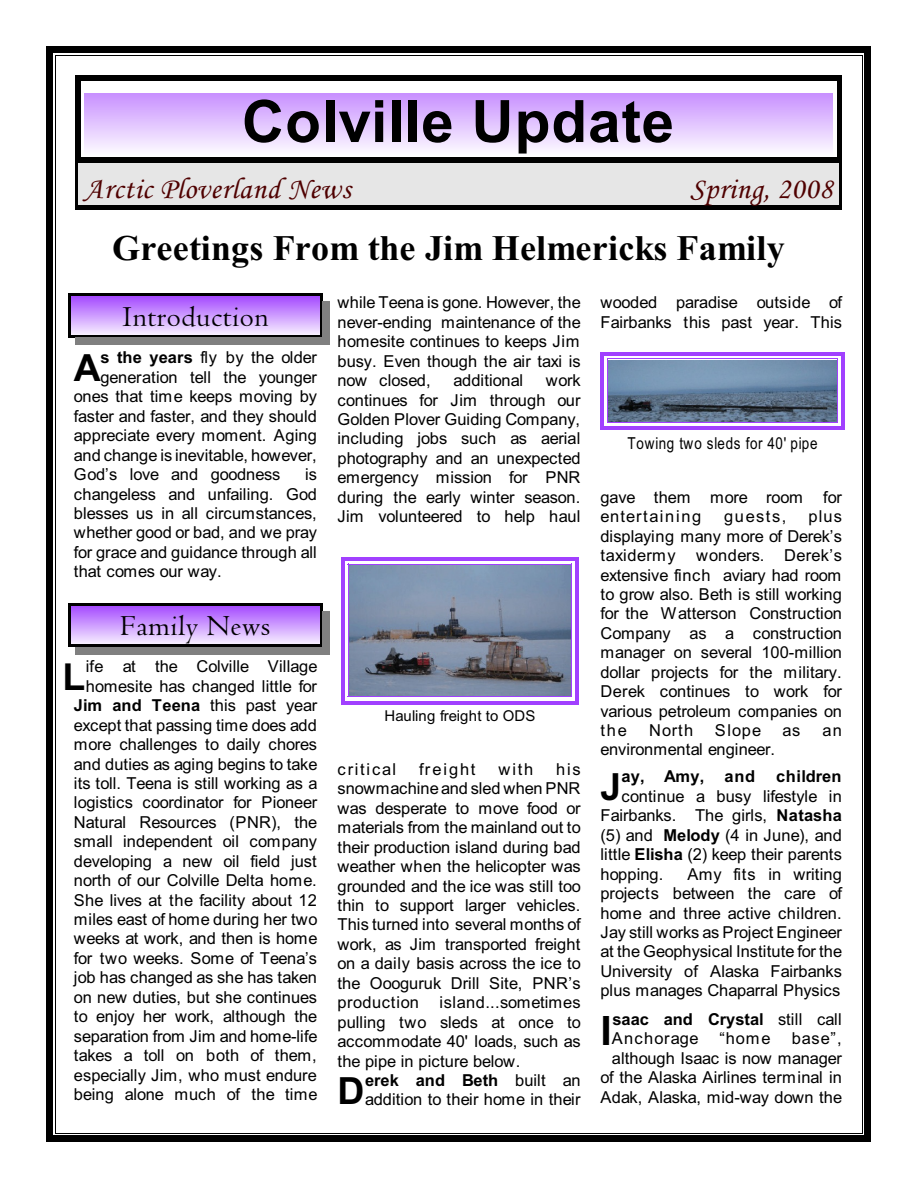
<style>
.page{position:relative;width:918px;height:1188px;background:#fff}
.page>*{position:absolute;margin:0;border:0;box-sizing:border-box;transform-origin:0 0}
.t1{font:700 58.5px "Arial";letter-spacing:.01em;color:#000}
.t2{font:700 40.5px "Arial";color:#000}
.t3{font:700 37.5px "Arial";color:#000}
.t4{font:700 36px "Times New Roman";letter-spacing:.005em;color:#000}
.t5{font:italic 30px "Monotype Corsiva";letter-spacing:.025em;color:#4f0000}
.t6{font:30px "Centaur";letter-spacing:.02em;color:#000}
.t7{font:16.5px/19.5px "Arial";color:#000;text-align:justify}
.t8{font:16.5px/19.5px "Arial";letter-spacing:.065em;color:#000}
.t9{font:16.5px "Arial Narrow";letter-spacing:.04em;color:#000}
.t10{font:700 16.5px "Arial";letter-spacing:.01em;color:#000}
.t11{font:16.5px "Arial";letter-spacing:.11em;color:#000}
.t12{font:16.5px "Arial";letter-spacing:.1em;color:#000}
.t13{font:15px "Arial";letter-spacing:.005em;color:#000}
.s1{font-weight:700}
</style>
<div class="page">
<hr style="left:55px;top:55px;width:1px;height:1078px;background:#000">
<hr style="left:862px;top:55px;width:1px;height:1078px;background:#000">
<hr style="left:55px;top:55px;width:807px;height:1px;background:#000">
<hr style="left:55px;top:1133px;width:807px;height:1px;background:#000">
<div style="left:46px;top:46px;width:7px;height:1096px;background:#000"></div>
<div style="left:865px;top:46px;width:6px;height:1096px;background:#000"></div>
<div style="left:46px;top:46px;width:825px;height:7px;background:#000"></div>
<div style="left:46px;top:1136px;width:825px;height:6px;background:#000"></div>
<hr style="left:76px;top:76px;width:2px;height:84px;background:#000">
<hr style="left:840px;top:76px;width:2px;height:84px;background:#000">
<hr style="left:76px;top:76px;width:766px;height:2px;background:#000">
<hr style="left:78px;top:78px;width:2px;height:82px;background:#000">
<hr style="left:837px;top:78px;width:2px;height:82px;background:#000">
<hr style="left:78px;top:78px;width:761px;height:2px;background:#000">
<hr style="left:78px;top:158px;width:761px;height:2px;background:#000">
<hr style="left:76px;top:160px;width:2px;height:50px;background:#000">
<hr style="left:76px;top:208px;width:396px;height:2px;background:#000">
<div style="left:78px;top:160px;width:394px;height:47px;background:#e6e6e6"></div>
<hr style="left:78px;top:160px;width:394px;height:3px;background:#000">
<hr style="left:78px;top:205px;width:394px;height:2px;background:#000">
<hr style="left:840px;top:160px;width:2px;height:50px;background:#000">
<hr style="left:473px;top:208px;width:369px;height:2px;background:#000">
<div style="left:473px;top:160px;width:366px;height:47px;background:#e6e6e6"></div>
<hr style="left:473px;top:160px;width:366px;height:3px;background:#000">
<hr style="left:473px;top:205px;width:366px;height:2px;background:#000">
<div style="left:84px;top:93px;width:749px;height:63px;background:linear-gradient(to bottom,#c78fff,#fefdff)"></div>
<div style="left:68px;top:294px;width:254px;height:44px;background:linear-gradient(to bottom,#9f40fd,#f9f5fd)"></div>
<hr style="left:68px;top:294px;width:2px;height:43px;background:#000">
<hr style="left:320px;top:294px;width:2px;height:43px;background:#000">
<hr style="left:68px;top:294px;width:254px;height:2px;background:#000">
<hr style="left:68px;top:335px;width:254px;height:3px;background:#000">
<div style="left:322px;top:301px;width:8px;height:44px;background:#808080"></div>
<div style="left:76px;top:338px;width:254px;height:7px;background:#808080"></div>
<svg style="left:70px;top:605px;width:250px;height:40px;background:#c193f0"></svg>
<hr style="left:68px;top:603px;width:2px;height:43px;background:#000">
<hr style="left:320px;top:603px;width:2px;height:43px;background:#000">
<hr style="left:68px;top:603px;width:254px;height:2px;background:#000">
<hr style="left:68px;top:645px;width:254px;height:2px;background:#000">
<div style="left:322px;top:611px;width:8px;height:43px;background:#808080"></div>
<div style="left:76px;top:647px;width:254px;height:7px;background:#808080"></div>
<img style="left:349px;top:565px;width:222px;height:131px">
<hr style="left:348px;top:564px;width:1px;height:133px;background:#a140ff">
<hr style="left:571px;top:564px;width:1px;height:133px;background:#a140ff">
<hr style="left:348px;top:564px;width:224px;height:1px;background:#a140ff">
<hr style="left:348px;top:697px;width:224px;height:1px;background:#a140ff">
<hr style="left:341px;top:557px;width:4px;height:147px;background:#a140ff">
<hr style="left:576px;top:557px;width:3px;height:147px;background:#a140ff">
<hr style="left:341px;top:557px;width:238px;height:4px;background:#a140ff">
<hr style="left:341px;top:701px;width:238px;height:3px;background:#a140ff">
<img style="left:609px;top:360px;width:228px;height:62px">
<hr style="left:607px;top:359px;width:1px;height:64px;background:#a140ff">
<hr style="left:837px;top:359px;width:1px;height:64px;background:#a140ff">
<hr style="left:607px;top:359px;width:231px;height:1px;background:#a140ff">
<hr style="left:607px;top:422px;width:231px;height:1px;background:#a140ff">
<hr style="left:600px;top:352px;width:4px;height:78px;background:#a140ff">
<hr style="left:841px;top:352px;width:4px;height:78px;background:#a140ff">
<hr style="left:600px;top:352px;width:245px;height:3px;background:#a140ff">
<hr style="left:600px;top:427px;width:245px;height:3px;background:#a140ff">
<h1 class="t1" style="left:242px;top:99px;width:434px">Colville Update</h1>
<h3 class="t5" style="left:84px;top:177px;width:268px">Arctic Ploverland News</h3>
<h3 class="t5" style="left:690px;top:177px;width:144px">Spring, 2008</h3>
<h3 class="t4" style="left:112px;top:235px;width:674px">Greetings From the Jim Helmericks Family</h3>
<h3 class="t6" style="left:123px;top:306px;width:147px">Introduction</h3>
<h3 class="t3" style="left:74px;top:354px;width:29px">A</h3>
<p class="t7" style="left:100px;top:349px;width:218px"><span class="s1">s the years</span> fly by the older</p>
<p class="t7" style="left:600px;top:294px;width:243px">wooded paradise outside of<br>Fairbanks this past year. This</p>
<p class="t7" style="left:338px;top:294px;width:245px">while Teena is gone. However, the never-ending maintenance of the homesite continues to keeps Jim busy. Even though the air taxi is now closed,</p>
<p class="t7" style="left:100px;top:369px;width:218px">generation tell the younger</p>
<p class="t7" style="left:74px;top:388px;width:245px">ones that time keeps moving by</p>
<p class="t7" style="left:74px;top:408px;width:245px">faster and faster, and they should</p>
<p class="t7" style="left:74px;top:427px;width:245px">appreciate every moment. Aging</p>
<p class="t7" style="left:74px;top:447px;width:244px">and change is inevitable, however,</p>
<p class="t7" style="left:74px;top:466px;width:208px">God’s love and goodness</p>
<p class="t7" style="left:338px;top:372px;width:245px;text-indent:208px">work continues for Jim through our Golden Plover Guiding Company, including jobs such as aerial photography and an unexpected emergency mission for PNR during the early winter season.<br>Jim volunteered to help haul</p>
<p class="t7" style="left:454px;top:372px;width:71px">additional</p>
<p class="t9" style="left:627px;top:437px;width:192px">Towing two sleds for 40' pipe</p>
<p class="t7" style="left:74px;top:466px;width:245px;text-indent:231px">is changeless and unfailing. God blesses us in all circumstances, whether good or bad, and we pray for grace and guidance through all that comes our way.</p>
<h3 class="t6" style="left:120px;top:615px;width:152px">Family News</h3>
<h3 class="t3" style="left:63px;top:663px;width:24px">L</h3>
<p class="t7" style="left:600px;top:489px;width:243px">gave them more room for entertaining</p>
<p class="t7" style="left:600px;top:508px;width:243px;text-indent:208px">plus displaying many more of Derek’s taxidermy wonders. Derek’s extensive finch aviary had room to grow also. Beth is still working for the Watterson Construction Company as a construction manager on several 100-million dollar projects for the military.<br>Derek continues to work for various petroleum companies on the</p>
<p class="t7" style="left:724px;top:508px;width:64px">guests,</p>
<p class="t7" style="left:74px;top:658px;width:245px;text-align:right">ife at the Colville Village homesite has changed little for<br><span class="s1">Jim and Teena</span> this past year except that passing time does add more challenges to daily chores and duties as aging begins to take its toll. Teena is still working as a logistics coordinator for Pioneer<br>Natural Resources (PNR), the small independent oil company developing a new oil field just north of our Colville Delta home.<br>She lives at the facility about 12 miles east of home during her two weeks at work, and then is home for two weeks. Some of Teena’s job has changed as she has taken on new duties, but she continues to enjoy her work, although the separation from Jim and home-life takes a toll on both of them, especially Jim, who must endure being alone much of the time</p>
<p class="t13" style="left:384px;top:710px;width:152px">Hauling freight to ODS</p>
<p class="t7" style="left:649px;top:722px;width:46px">North</p>
<p class="t7" style="left:715px;top:722px;width:48px">Slope</p>
<p class="t7" style="left:782px;top:722px;width:19px">as</p>
<p class="t7" style="left:822px;top:722px;width:21px">an</p>
<p class="t7" style="left:600px;top:741px;width:176px">environmental engineer.</p>
<h3 class="t3" style="left:600px;top:773px;width:22px">J</h3>
<p class="t10" style="left:622px;top:770px;width:135px">ay, Amy, and</p>
<p class="t10" style="left:776px;top:770px;width:67px">children</p>
<p class="t11" style="left:338px;top:763px;width:60px">critical</p>
<p class="t12" style="left:419px;top:763px;width:58px">freight</p>
<p class="t7" style="left:498px;top:761px;width:37px">with</p>
<p class="t7" style="left:338px;top:761px;width:245px;text-indent:219px">his snowmachine and sled when PNR was desperate to move food or materials from the mainland out to their production island during bad weather when the helicopter was grounded and the ice was still too thin to support larger vehicles.<br>This turned into several months of work, as Jim transported freight on a daily basis across the ice to the Oooguruk Drill Site, PNR’s production island...sometimes pulling two sleds at once to accommodate 40' loads, such as the pipe in picture below.</p>
<h3 class="t3" style="left:338px;top:1076px;width:29px">D</h3>
<p class="t7" style="left:365px;top:1072px;width:217px"><span class="s1">erek and Beth</span> built an addition to their home in their</p>
<p class="t7" style="left:600px;top:788px;width:243px;text-indent:21px">continue a busy lifestyle in Fairbanks. The girls, <span class="s1">Natasha </span>(5) and <span class="s1">Melody</span> (4 in June), and little <span class="s1">Elisha</span> (2) keep their parents hopping.</p>
<p class="t7" style="left:600px;top:866px;width:243px;text-indent:87px">Amy fits in writing projects between the care of home and three active children.<br>Jay still works as Project Engineer at the Geophysical Institute for the University of Alaska Fairbanks plus manages Chaparral Physics</p>
<h2 class="t2" style="left:600px;top:1015px;width:13px">I</h2>
<p class="t8" style="left:612px;top:1011px;width:231px"><span class="s1">saac and Crystal</span> still call<br>Anchorage</p>
<p class="t7" style="left:719px;top:1030px;width:53px">“home</p>
<p class="t7" style="left:600px;top:1030px;width:243px;text-align:right">base”,<br>although Isaac is now manager of the Alaska Airlines terminal in<br>Adak, Alaska, mid-way down the</p>
</div>
